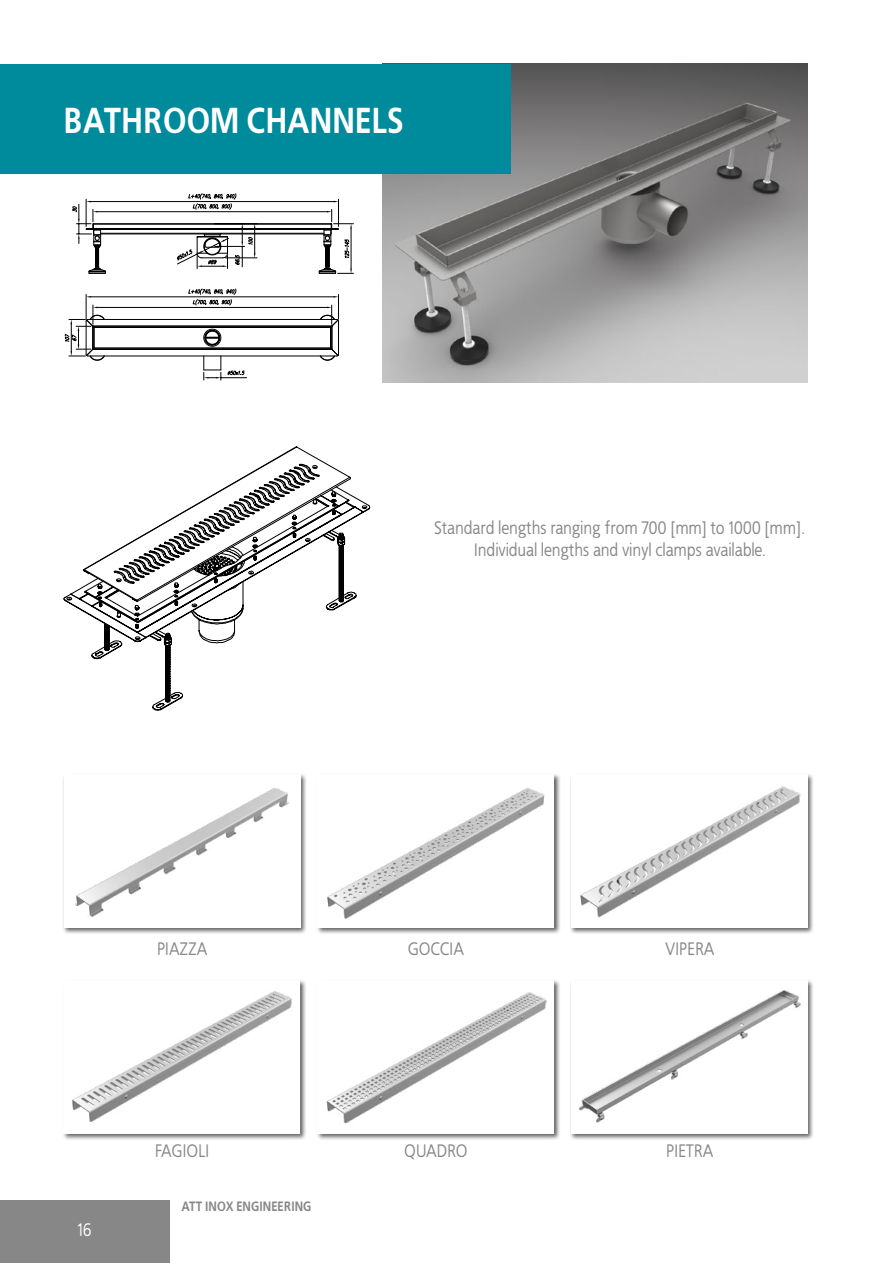
<style>
.page{position:relative;width:893px;height:1263px;background:#fff}
.page>*{position:absolute;margin:0;border:0;box-sizing:border-box;transform-origin:0 0}
.t1{font:700 36px "EFN Bureau";color:#fff}
.t2{font:18px/21.6px "EFN Bureau";color:#878787;text-align:center}
.t3{font:18px "EFN Bureau";color:#fff}
.t4{font:700 13.5px "EFN Bureau";color:#878787}
</style>
<div class="page">
<div style="left:0;top:1200px;width:169px;height:63px;background:#878787"></div>
<img style="left:383px;top:64px;width:425px;height:319px">
<div style="left:0;top:64px;width:510px;height:110px;background:#008b9d"></div>
<div style="left:62px;top:773px;width:245px;height:162px;background:#000;opacity:.6"></div>
<div style="left:64px;top:775px;width:236px;height:153px;background:#fff"></div>
<img style="left:75px;top:788px;width:215px;height:129px">
<div style="left:316px;top:773px;width:245px;height:162px;background:#000;opacity:.6"></div>
<div style="left:317px;top:775px;width:237px;height:153px;background:#fff"></div>
<img style="left:327px;top:787px;width:218px;height:132px">
<div style="left:570px;top:773px;width:244px;height:162px;background:#000;opacity:.6"></div>
<div style="left:571px;top:775px;width:237px;height:153px;background:#fff"></div>
<img style="left:580px;top:786px;width:220px;height:132px">
<div style="left:62px;top:979px;width:245px;height:161px;background:#000;opacity:.6"></div>
<div style="left:64px;top:980px;width:236px;height:154px;background:#fff"></div>
<img style="left:72px;top:991px;width:220px;height:131px">
<div style="left:316px;top:979px;width:245px;height:161px;background:#000;opacity:.6"></div>
<div style="left:317px;top:980px;width:237px;height:154px;background:#fff"></div>
<img style="left:326px;top:992px;width:220px;height:132px">
<div style="left:570px;top:979px;width:244px;height:161px;background:#000;opacity:.6"></div>
<div style="left:571px;top:980px;width:237px;height:154px;background:#fff"></div>
<img style="left:579px;top:990px;width:222px;height:133px">
<svg style="left:64px;top:288px;width:275px;height:92px"></svg>
<svg style="left:72px;top:193px;width:281px;height:81px"></svg>
<svg style="left:63px;top:496px;width:308px;height:116px"></svg>
<svg style="left:152px;top:495px;width:201px;height:216px"></svg>
<svg style="left:83px;top:446px;width:268px;height:245px"></svg>
<svg style="left:116px;top:498px;width:224px;height:204px"></svg>
<h1 class="t1" style="left:64px;top:93px;width:342px">BATHROOM CHANNELS</h1>
<p class="t2" style="left:434px;top:516px;width:373px">Standard lengths ranging from 700 [mm] to 1000 [mm].<br>Individual lengths and vinyl clamps available.</p>
<p class="t2" style="left:157px;top:937px;width:52px">PIAZZA</p>
<p class="t2" style="left:408px;top:937px;width:57px">GOCCIA</p>
<p class="t2" style="left:665px;top:937px;width:51px">VIPERA</p>
<p class="t2" style="left:155px;top:1139px;width:56px">FAGIOLI</p>
<p class="t2" style="left:404px;top:1139px;width:65px">QUADRO</p>
<p class="t2" style="left:666px;top:1139px;width:49px">PIETRA</p>
<p class="t3" style="left:78px;top:1217px;width:16px">16</p>
<p class="t4" style="left:181px;top:1195px;width:132px">ATT INOX ENGINEERING</p>
</div>
